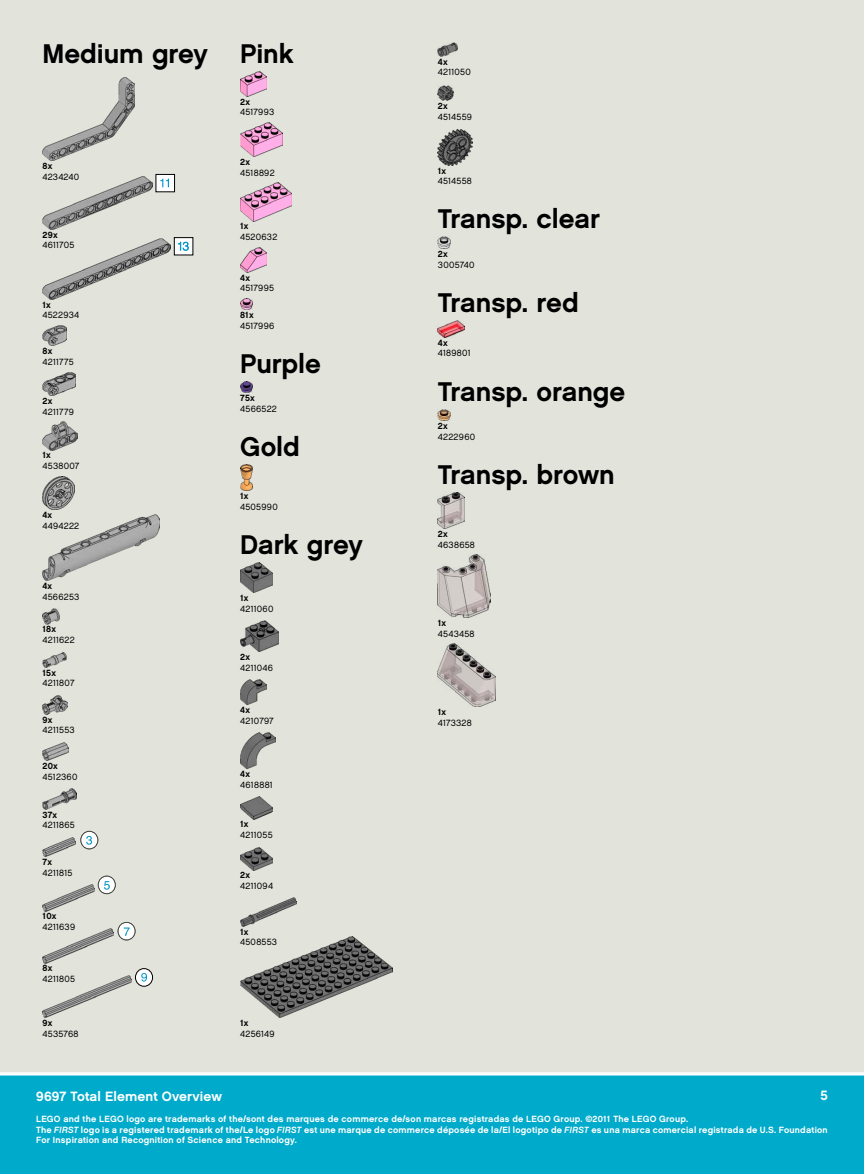
<style>
.page{position:relative;width:864px;height:1174px;background:#fff}
.page>*{position:absolute;margin:0;border:0;box-sizing:border-box;transform-origin:0 0}
.t1{font:700 27px "LEGO Chalet 60";letter-spacing:-.005em;color:#000}
.t2{font:700 13.5px "LEGO Chalet 60";letter-spacing:.01em;color:#fff}
.t3{font:700 9px/10.8px "LEGO Chalet 60";letter-spacing:.02em;color:#fff}
.t4{font:9px "LEGO Chalet 7080 80";letter-spacing:.025em;color:#000}
.t5{font:700 9px "LEGO Chalet 7080 80";letter-spacing:.01em;color:#000}
.s1{font-style:italic}
</style>
<div class="page">
<div style="left:0;top:0;width:863px;height:1117px;background:#e2e4dc"></div>
<div style="left:0;top:1072px;width:863px;height:102px;background:#00aaca"></div>
<img style="left:43px;top:789px;width:33px;height:20px">
<img style="left:43px;top:77px;width:91px;height:84px">
<img style="left:43px;top:176px;width:109px;height:53px">
<img style="left:43px;top:238px;width:127px;height:61px">
<img style="left:43px;top:325px;width:24px;height:21px">
<img style="left:43px;top:372px;width:32px;height:23px">
<img style="left:43px;top:422px;width:34px;height:28px">
<img style="left:43px;top:476px;width:32px;height:34px">
<img style="left:43px;top:515px;width:116px;height:66px">
<img style="left:43px;top:608px;width:16px;height:16px">
<img style="left:43px;top:652px;width:24px;height:15px">
<img style="left:43px;top:695px;width:25px;height:19px">
<img style="left:43px;top:742px;width:25px;height:19px">
<img style="left:43px;top:837px;width:33px;height:19px">
<img style="left:43px;top:884px;width:51px;height:27px">
<img style="left:43px;top:928px;width:70px;height:35px">
<img style="left:43px;top:975px;width:88px;height:42px">
<svg style="left:438px;top:237px;width:12px;height:11px"></svg>
<img style="left:438px;top:320px;width:26px;height:17px">
<img style="left:438px;top:492px;width:26px;height:36px">
<img style="left:438px;top:554px;width:52px;height:63px">
<img style="left:438px;top:643px;width:57px;height:64px">
<svg style="left:438px;top:409px;width:12px;height:12px"></svg>
<img style="left:438px;top:43px;width:19px;height:13px">
<img style="left:438px;top:85px;width:15px;height:15px">
<img style="left:438px;top:129px;width:34px;height:36px">
<img style="left:240px;top:562px;width:33px;height:31px">
<img style="left:240px;top:620px;width:38px;height:31px">
<img style="left:240px;top:679px;width:26px;height:25px">
<img style="left:240px;top:732px;width:36px;height:37px">
<img style="left:240px;top:796px;width:33px;height:23px">
<img style="left:240px;top:847px;width:33px;height:23px">
<img style="left:240px;top:936px;width:152px;height:81px">
<img style="left:240px;top:898px;width:56px;height:28px">
<img style="left:240px;top:71px;width:26px;height:25px">
<img style="left:240px;top:123px;width:42px;height:34px">
<img style="left:240px;top:183px;width:52px;height:38px">
<img style="left:240px;top:247px;width:26px;height:25px">
<svg style="left:240px;top:298px;width:12px;height:12px"></svg>
<svg style="left:240px;top:381px;width:12px;height:12px"></svg>
<img style="left:240px;top:464px;width:12px;height:26px">
<div style="left:174px;top:238px;width:19px;height:17px;background:#fff"></div>
<div style="left:174px;top:237px;width:19px;height:18px;border:1px solid #000"></div>
<svg style="left:178px;top:242px;width:11px;height:9px"></svg>
<div style="left:156px;top:174px;width:18px;height:18px;background:#fff"></div>
<div style="left:155px;top:174px;width:20px;height:18px;border:1px solid #000"></div>
<svg style="left:160px;top:179px;width:9px;height:8px"></svg>
<svg style="left:98px;top:875px;width:18px;height:19px"></svg>
<svg style="left:80px;top:831px;width:18px;height:18px"></svg>
<svg style="left:117px;top:922px;width:18px;height:18px"></svg>
<div style="left:135px;top:968px;width:17px;height:18px;background:#fff;border-radius:50%"></div>
<div style="left:135px;top:968px;width:18px;height:18px;border:1px solid #000;border-radius:50%"></div>
<svg style="left:141px;top:973px;width:6px;height:8px"></svg>
<h1 class="t1" style="left:43px;top:36px;width:167px">Medium grey</h1>
<p class="t5" style="left:43px;top:160px;width:11px">8x</p>
<p class="t4" style="left:43px;top:171px;width:38px">4234240</p>
<p class="t5" style="left:43px;top:229px;width:17px">29x</p>
<p class="t4" style="left:43px;top:240px;width:33px">4611705</p>
<p class="t5" style="left:43px;top:299px;width:10px">1x</p>
<p class="t4" style="left:43px;top:310px;width:38px">4522934</p>
<p class="t5" style="left:43px;top:345px;width:11px">8x</p>
<p class="t4" style="left:43px;top:356px;width:33px">4211775</p>
<p class="t5" style="left:43px;top:395px;width:11px">2x</p>
<p class="t4" style="left:43px;top:406px;width:33px">4211779</p>
<p class="t5" style="left:43px;top:449px;width:10px">1x</p>
<p class="t4" style="left:43px;top:460px;width:38px">4538007</p>
<p class="t5" style="left:43px;top:509px;width:11px">4x</p>
<p class="t4" style="left:43px;top:520px;width:38px">4494222</p>
<p class="t5" style="left:43px;top:580px;width:11px">4x</p>
<p class="t4" style="left:43px;top:591px;width:38px">4566253</p>
<p class="t5" style="left:43px;top:623px;width:15px">18x</p>
<p class="t4" style="left:43px;top:634px;width:34px">4211622</p>
<p class="t5" style="left:43px;top:667px;width:15px">15x</p>
<p class="t4" style="left:43px;top:678px;width:34px">4211807</p>
<p class="t5" style="left:43px;top:713px;width:11px">9x</p>
<p class="t4" style="left:43px;top:724px;width:34px">4211553</p>
<p class="t5" style="left:43px;top:760px;width:17px">20x</p>
<p class="t4" style="left:43px;top:771px;width:36px">4512360</p>
<p class="t5" style="left:43px;top:809px;width:16px">37x</p>
<p class="t4" style="left:43px;top:819px;width:34px">4211865</p>
<p class="t5" style="left:43px;top:856px;width:11px">7x</p>
<p class="t4" style="left:43px;top:867px;width:31px">4211815</p>
<p class="t5" style="left:43px;top:910px;width:15px">10x</p>
<p class="t4" style="left:43px;top:921px;width:34px">4211639</p>
<p class="t5" style="left:43px;top:962px;width:11px">8x</p>
<p class="t4" style="left:43px;top:973px;width:34px">4211805</p>
<p class="t5" style="left:43px;top:1017px;width:11px">9x</p>
<p class="t4" style="left:43px;top:1028px;width:37px">4535768</p>
<h1 class="t1" style="left:240px;top:36px;width:55px">Pink</h1>
<p class="t5" style="left:240px;top:96px;width:11px">2x</p>
<p class="t4" style="left:240px;top:107px;width:35px">4517993</p>
<p class="t5" style="left:240px;top:156px;width:11px">2x</p>
<p class="t4" style="left:240px;top:167px;width:36px">4518892</p>
<p class="t5" style="left:240px;top:220px;width:10px">1x</p>
<p class="t4" style="left:240px;top:231px;width:39px">4520632</p>
<p class="t5" style="left:240px;top:272px;width:11px">4x</p>
<p class="t4" style="left:240px;top:283px;width:35px">4517995</p>
<p class="t5" style="left:240px;top:309px;width:15px">81x</p>
<p class="t4" style="left:240px;top:320px;width:36px">4517996</p>
<h1 class="t1" style="left:240px;top:346px;width:82px">Purple</h1>
<p class="t5" style="left:240px;top:392px;width:16px">75x</p>
<p class="t4" style="left:240px;top:403px;width:38px">4566522</p>
<h1 class="t1" style="left:240px;top:429px;width:61px">Gold</h1>
<p class="t5" style="left:240px;top:490px;width:10px">1x</p>
<p class="t4" style="left:240px;top:501px;width:39px">4505990</p>
<h1 class="t1" style="left:240px;top:527px;width:124px">Dark grey</h1>
<p class="t5" style="left:240px;top:592px;width:10px">1x</p>
<p class="t4" style="left:240px;top:603px;width:35px">4211060</p>
<p class="t5" style="left:240px;top:651px;width:11px">2x</p>
<p class="t4" style="left:240px;top:662px;width:34px">4211046</p>
<p class="t5" style="left:240px;top:704px;width:11px">4x</p>
<p class="t4" style="left:240px;top:715px;width:35px">4210797</p>
<p class="t5" style="left:240px;top:768px;width:11px">4x</p>
<p class="t4" style="left:240px;top:779px;width:34px">4618881</p>
<p class="t5" style="left:240px;top:818px;width:10px">1x</p>
<p class="t4" style="left:240px;top:829px;width:34px">4211055</p>
<p class="t5" style="left:240px;top:869px;width:11px">2x</p>
<p class="t4" style="left:240px;top:880px;width:34px">4211094</p>
<p class="t5" style="left:240px;top:925px;width:10px">1x</p>
<p class="t4" style="left:240px;top:936px;width:38px">4508553</p>
<p class="t5" style="left:240px;top:1017px;width:10px">1x</p>
<p class="t4" style="left:240px;top:1028px;width:36px">4256149</p>
<p class="t5" style="left:438px;top:56px;width:11px">4x</p>
<p class="t4" style="left:438px;top:67px;width:34px">4211050</p>
<p class="t5" style="left:438px;top:100px;width:11px">2x</p>
<p class="t4" style="left:438px;top:111px;width:35px">4514559</p>
<p class="t5" style="left:438px;top:165px;width:10px">1x</p>
<p class="t4" style="left:438px;top:176px;width:35px">4514558</p>
<h1 class="t1" style="left:438px;top:202px;width:163px">Transp. clear</h1>
<p class="t5" style="left:438px;top:248px;width:11px">2x</p>
<p class="t4" style="left:438px;top:259px;width:38px">3005740</p>
<h1 class="t1" style="left:438px;top:285px;width:142px">Transp. red</h1>
<p class="t5" style="left:438px;top:337px;width:11px">4x</p>
<p class="t4" style="left:438px;top:348px;width:34px">4189801</p>
<h1 class="t1" style="left:438px;top:374px;width:189px">Transp. orange</h1>
<p class="t5" style="left:438px;top:420px;width:11px">2x</p>
<p class="t4" style="left:438px;top:431px;width:39px">4222960</p>
<h1 class="t1" style="left:438px;top:457px;width:178px">Transp. brown</h1>
<p class="t5" style="left:438px;top:528px;width:11px">2x</p>
<p class="t4" style="left:438px;top:539px;width:38px">4638658</p>
<p class="t5" style="left:438px;top:617px;width:10px">1x</p>
<p class="t4" style="left:438px;top:628px;width:38px">4543458</p>
<p class="t5" style="left:438px;top:706px;width:10px">1x</p>
<p class="t4" style="left:438px;top:717px;width:35px">4173328</p>
<h2 class="t2" style="left:820px;top:1087px;width:9px">5</h2>
<p class="t3" style="left:36px;top:1113px;width:792px">LEGO and the LEGO logo are trademarks of the/sont des marques de commerce de/son marcas registradas de LEGO Group. ©2011 The LEGO Group.<br>The <span class="s1">FIRST</span> logo is a registered trademark of the/Le logo <span class="s1">FIRST</span> est une marque de commerce déposée de la/El logotipo de <span class="s1">FIRST</span> es una marca comercial registrada de U.S. Foundation<br>For Inspiration and Recognition of Science and Technology.</p>
<h2 class="t2" style="left:36px;top:1088px;width:187px">9697 Total Element Overview</h2>
</div>
